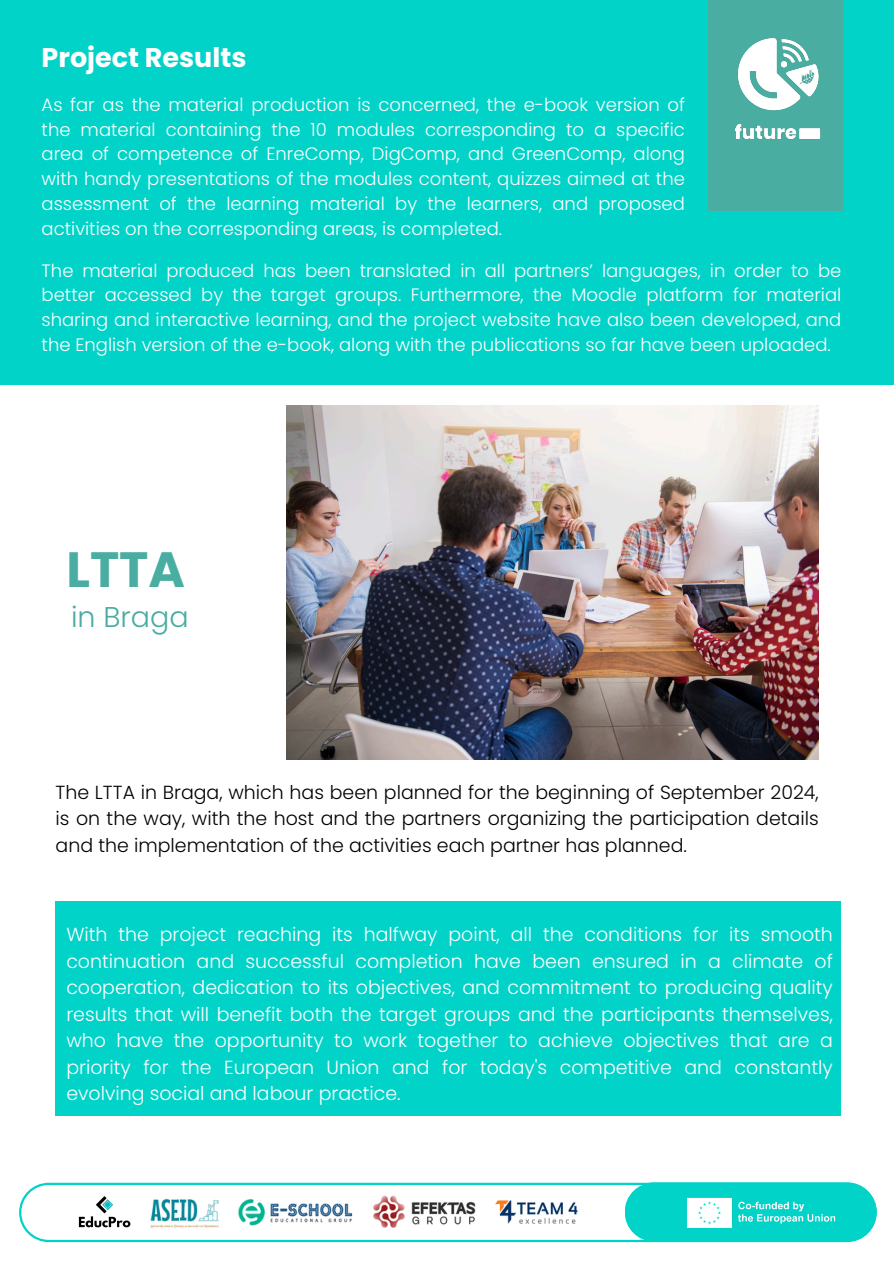
<style>
.page{position:relative;width:894px;height:1264px;background:#fff}
.page>*{position:absolute;margin:0;border:0;box-sizing:border-box;transform-origin:0 0}
.t1{font:700 49.5px "Poppins";color:#49ada1}
.t2{font:300 28.5px "Poppins";color:#49ada1}
.t3{font:700 27px "Poppins";color:#fff}
.t4{font:300 18.9px/26.4px "Poppins";color:#fff;text-align:justify}
.t5{font:300 18.9px/26.4px "Poppins";color:#000;text-align:justify}
.t6{font:300 18px/24.8px "Poppins";color:#fff;text-align:justify}
</style>
<div class="page">
<div style="left:0;top:0;width:893px;height:384px;background:#02d3c8"></div>
<div style="left:708px;top:0;width:134px;height:211px;background:#49ada1"></div>
<img style="left:734px;top:32px;width:109px;height:117px">
<div style="left:56px;top:901px;width:785px;height:214px;background:#02d3c8"></div>
<svg style="left:19px;top:1182px;width:857px;height:60px"></svg>
<img style="left:493px;top:1195px;width:88px;height:33px">
<img style="left:145px;top:1192px;width:76px;height:39px">
<img style="left:369px;top:1190px;width:110px;height:43px">
<img style="left:235px;top:1189px;width:122px;height:44px">
<img style="left:77px;top:1194px;width:54px;height:34px">
<div style="left:624px;top:1182px;width:252px;height:59px;background:#02d3c8;border-radius:30px"></div>
<img style="left:687px;top:1197px;width:149px;height:31px">
<img style="left:287px;top:405px;width:531px;height:355px">
<p class="t3" style="left:42px;top:38px;width:206px">Project Results</p>
<p class="t6" style="left:42px;top:92px;width:644px">As far as the material production is concerned, the e-book version of the material containing the 10 modules corresponding to a specific area of competence of EnreComp, DigComp, and GreenComp, along with handy presentations of the modules content, quizzes aimed at the assessment of the learning material by the learners, and proposed activities on the corresponding areas, is completed.</p>
<p class="t6" style="left:42px;top:258px;width:801px">The material produced has been translated in all partners’ languages, in order to be better accessed by the target groups. Furthermore, the Moodle platform for material sharing and interactive learning, and the project website have also been developed, and the English version of the e-book, along with the publications so far have been uploaded.</p>
<p class="t1" style="left:66px;top:534px;width:120px">LTTA</p>
<p class="t2" style="left:71px;top:596px;width:119px">in Braga</p>
<p class="t5" style="left:56px;top:779px;width:764px">The LTTA in Braga, which has been planned for the beginning of September 2024, is on the way, with the host and the partners organizing the participation details and the implementation of the activities each partner has planned.</p>
<p class="t4" style="left:66px;top:921px;width:767px">With the project reaching its halfway point, all the conditions for its smooth continuation and successful completion have been ensured in a climate of cooperation, dedication to its objectives, and commitment to producing quality results that will benefit both the target groups and the participants themselves, who have the opportunity to work together to achieve objectives that are a priority for the European Union and for today's competitive and constantly evolving social and labour practice.</p>
</div>
